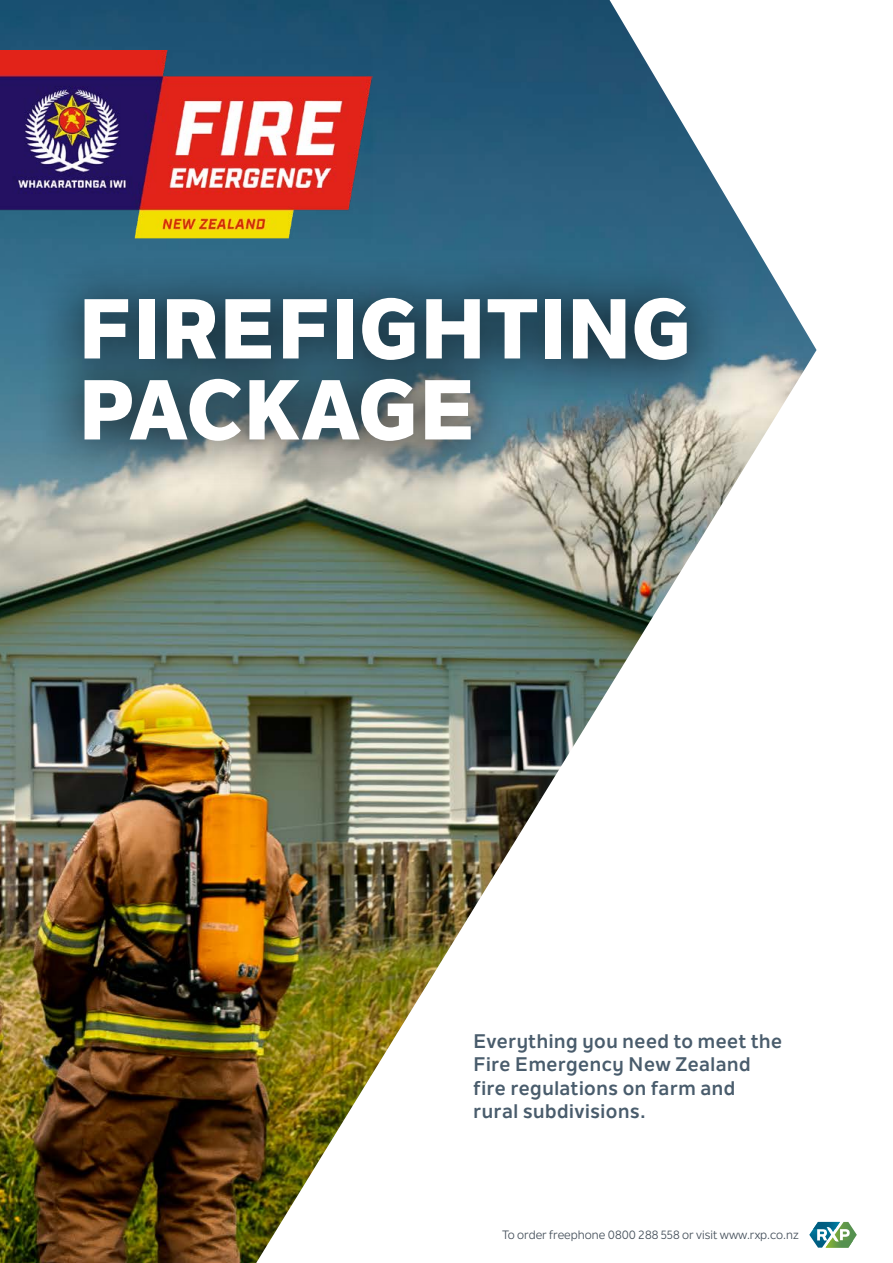
<style>
.page{position:relative;width:893px;height:1263px;background:#fff}
.page>*{position:absolute;margin:0;border:0;box-sizing:border-box;transform-origin:0 0}
.t1{font:800 84px/81px "Nolan Next";color:#fff}
.t2{font:700 19.5px/23.4px "Nolan Next";letter-spacing:.025em;color:#495c6c}
.t3{font:12px "Nolan Next";color:#444f5a}
</style>
<div class="page">
<svg style="left:816px;top:1222px;width:41px;height:25px"></svg>
<img style="left:0;top:0;width:816px;height:1263px">
<div style="left:37px;top:255px;width:697px;height:236px;background:#000;opacity:.91"></div>
<img style="left:1px;top:50px;width:372px;height:189px">
<h1 class="t1" style="left:78px;top:288px;width:616px">FIREFIGHTING<br>PACKAGE</h1>
<p class="t2" style="left:474px;top:1029px;width:310px">Everything you need to meet the<br>Fire Emergency New Zealand fire regulations on farm and rural subdivisions.</p>
<p class="t3" style="left:502px;top:1228px;width:298px">To order freephone 0800 288 558 or visit www.rxp.co.nz</p>
</div>
